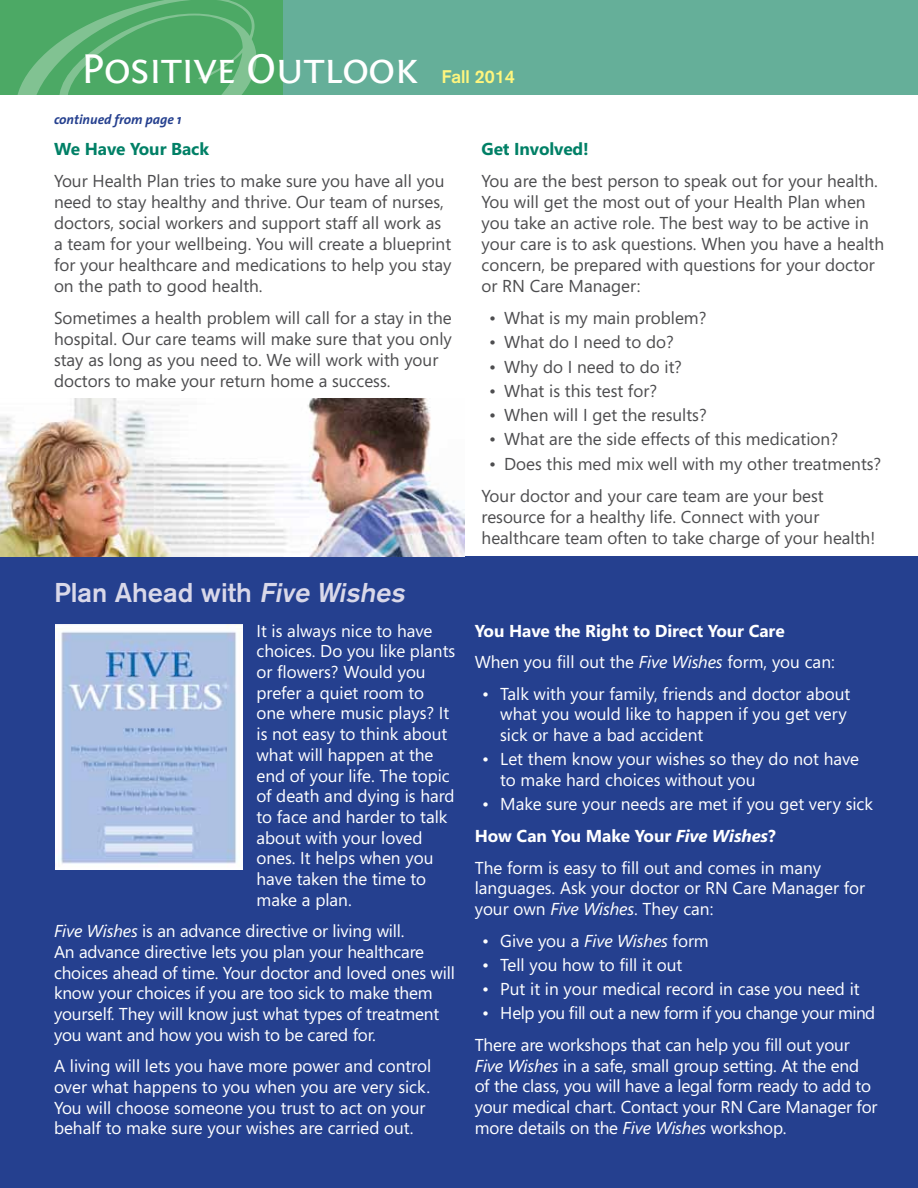
<style>
.page{position:relative;width:918px;height:1188px;background:#fff}
.page>*{position:absolute;margin:0;border:0;box-sizing:border-box;transform-origin:0 0}
.t1{font:43.5px "Fontin Sans Small Caps";letter-spacing:-.02em;color:#fff}
.t2{font:500 27px "Akzidenz Grotesk BE";color:#d9d8e9}
.t3{font:700 18px "Akzidenz Grotesk";color:#fff67e}
.t4{font:17.25px/20.7px "Segoe";color:#fff}
.t5{font:17.25px/21px "Segoe";color:#4d4d4f}
.t6{font:700 17.25px/31.5px "Segoe";letter-spacing:-.005em;color:#fff}
.t7{font:700 17.25px "Segoe";letter-spacing:-.005em;color:#008066}
.t8{font:italic 700 13.5px "The Sans";color:#25408f}
.s1{font-style:italic}
.s2{font-weight:400}
.s3{font-weight:400;font-style:italic}
.s4{font-weight:700}
.s5{font-weight:700;font-style:italic}
</style>
<div class="page">
<div style="left:0;top:556px;width:918px;height:632px;background:#25408f"></div>
<div style="left:0;top:0;width:325px;height:94px;background:#4ca965"></div>
<svg style="left:16px;top:0;width:240px;height:95px"></svg>
<div style="left:284px;top:0;width:634px;height:94px;background:#65af99"></div>
<img style="left:55px;top:625px;width:188px;height:244px">
<img style="left:0;top:399px;width:464px;height:157px">
<h1 class="t1" style="left:81px;top:45px;width:339px">Positive Outlook</h1>
<p class="t3" style="left:442px;top:66px;width:75px">Fall 2014</p>
<p class="t8" style="left:54px;top:108px;width:129px">continued from page 1</p>
<p class="t7" style="left:54px;top:137px;width:157px">We Have Your Back</p>
<p class="t5" style="left:54px;top:170px;width:399px">Your Health Plan tries to make sure you have all you need to stay healthy and thrive. Our team of nurses, doctors, social workers and support staff all work as a team for your wellbeing. You will create a blueprint for your healthcare and medications to help you stay on the path to good health.</p>
<p class="t5" style="left:54px;top:307px;width:399px">Sometimes a health problem will call for a stay in the hospital. Our care teams will make sure that you only stay as long as you need to. We will work with your doctors to make your return home a success.</p>
<h2 class="t2" style="left:54px;top:576px;width:358px">Plan Ahead with <span class="s1">FiveWishes</span></h2>
<p class="t4" style="left:256px;top:620px;width:200px">It is always nice to have choices. Do you like plants or flowers? Would you prefer a quiet room to one where music plays? It is not easy to think about what will happen at the end of your life. The topic of death and dying is hard to face and harder to talk about with your loved ones. It helps when you have taken the time to make a plan.</p>
<p class="t4" style="left:54px;top:920px;width:403px"><span class="s1">Five Wishes</span> is an advance directive or living will.<br>An advance directive lets you plan your healthcare choices ahead of time. Your doctor and loved ones will know your choices if you are too sick to make them yourself. They will know just what types of treatment you want and how you wish to be cared for.</p>
<p class="t4" style="left:54px;top:1055px;width:379px">A living will lets you have more power and control over what happens to you when you are very sick.<br>You will choose someone you trust to act on your behalf to make sure your wishes are carried out.</p>
<p class="t7" style="left:482px;top:137px;width:109px">Get Involved!</p>
<p class="t5" style="left:482px;top:170px;width:404px">You are the best person to speak out for your health.<br>You will get the most out of your Health Plan when you take an active role. The best way to be active in your care is to ask questions. When you have a health concern, be prepared with questions for your doctor or RN Care Manager:</p>
<p class="t5" style="left:489px;top:307px;width:219px">• What is my main problem?</p>
<p class="t5" style="left:489px;top:331px;width:186px">• What do I need to do?</p>
<p class="t5" style="left:489px;top:356px;width:194px">• Why do I need to do it?</p>
<p class="t5" style="left:489px;top:380px;width:170px">• What is this test for?</p>
<p class="t5" style="left:489px;top:404px;width:219px">• When will I get the results?</p>
<p class="t5" style="left:489px;top:428px;width:350px">• What are the side effects of this medication?</p>
<p class="t5" style="left:482px;top:447px;width:401px;line-height:31.8px;text-indent:7px">• Does this med mix well with my other treatments?<br>Your doctor and your care team are your best</p>
<p class="t5" style="left:482px;top:506px;width:395px">resource for a healthy life. Connect with your healthcare team often to take charge of your health!</p>
<p class="t6" style="left:475px;top:614px;width:362px">You Have the Right to Direct Your Care<br><span class="s2">When you fill out the</span> <span class="s3">Five Wishes</span> <span class="s2">form, you can:</span></p>
<p class="t4" style="left:500px;top:683px;width:352px;text-indent:-18px">• Talk with your family, friends and doctor about what you would like to happen if you get very sick or have a bad accident</p>
<p class="t4" style="left:500px;top:748px;width:360px;text-indent:-18px">• Let them know your wishes so they do not have to make hard choices without you</p>
<p class="t4" style="left:475px;top:788px;width:400px;line-height:31.7px;text-indent:8px">• Make sure your needs are met if you get very sick<br><span class="s4">How Can You Make Your</span> <span class="s5">Five Wishes</span><span class="s4">?<br></span>The form is easy to fill out and comes in many</p>
<p class="t4" style="left:475px;top:877px;width:392px">languages. Ask your doctor or RN Care Manager for your own <span class="s1">Five Wishes</span>. They can:</p>
<p class="t4" style="left:482px;top:930px;width:228px">• Give you a <span class="s1">Five Wishes</span> form</p>
<p class="t4" style="left:482px;top:954px;width:202px">• Tell you how to fill it out</p>
<p class="t4" style="left:482px;top:978px;width:379px">• Put it in your medical record in case you need it</p>
<p class="t4" style="left:475px;top:997px;width:402px;line-height:31.5px;text-indent:7px">• Help you fill out a new form if you change your mind<br>There are workshops that can help you fill out your</p>
<p class="t4" style="left:475px;top:1055px;width:404px"><span class="s1">Five Wishes</span> in a safe, small group setting. At the end of the class, you will have a legal form ready to add to your medical chart. Contact your RN Care Manager for more details on the <span class="s1">Five Wishes</span> workshop.</p>
</div>
